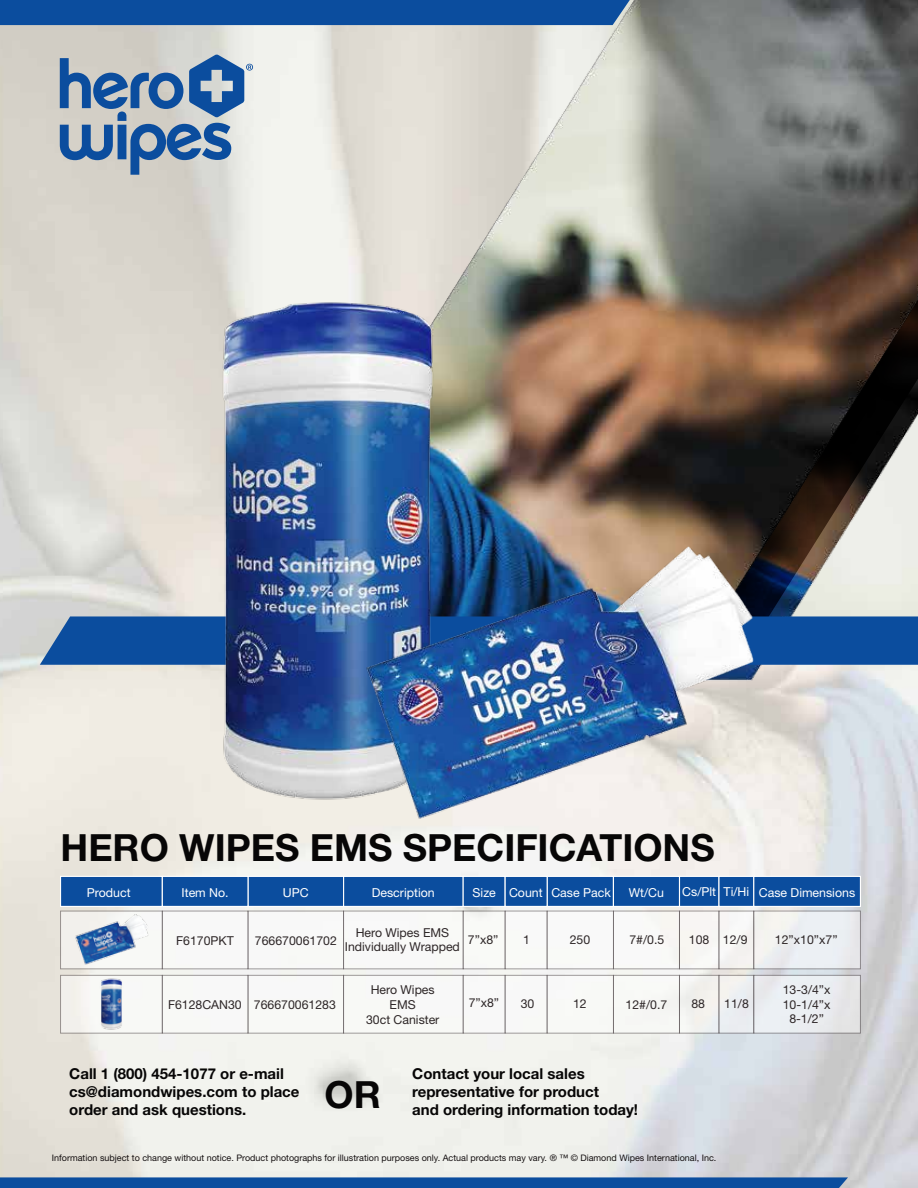
<style>
.page{position:relative;width:918px;height:1188px;background:#fff}
.page>*{position:absolute;margin:0;border:0;box-sizing:border-box;transform-origin:0 0}
.t1{font:700 37.5px "Helvetica Neue LT Std";color:#070606}
.t2{font:700 15px/18px "Helvetica Neue LT Std";color:#070606}
.t3{font:12.3px/14.7px "Helvetica Neue LT Std";color:#2e2728;text-align:center}
.t4{font:12.3px "Helvetica Neue LT Std";color:#fff}
.t5{font:9px "Helvetica Neue LT Std";color:#151011}
</style>
<div class="page">
<img style="left:0;top:0;width:918px;height:805px">
<img style="left:700px;top:284px;width:218px;height:332px">
<div style="left:781px;top:616px;width:137px;height:49px;background:#0b4d9e"></div>
<div style="left:679px;top:911px;width:40px;height:58px;background:#f8f5f4"></div>
<div style="left:343px;top:911px;width:120px;height:58px;background:#f8f8f8"></div>
<div style="left:248px;top:911px;width:96px;height:58px;background:#f8f8f8"></div>
<div style="left:61px;top:911px;width:101px;height:58px;background:#f8f8f6"></div>
<div style="left:162px;top:911px;width:86px;height:58px;background:#f8f8f8"></div>
<div style="left:463px;top:911px;width:42px;height:58px;background:#f9faf7"></div>
<div style="left:613px;top:911px;width:67px;height:58px;border:1px solid #453d40"></div>
<div style="left:719px;top:911px;width:35px;height:58px;background:#f6f5f4"></div>
<div style="left:754px;top:911px;width:106px;height:58px;background:#ecf0f2"></div>
<div style="left:679px;top:975px;width:40px;height:58px;background:#f2f1ee"></div>
<div style="left:343px;top:975px;width:120px;height:58px;background:#f8f8f6"></div>
<div style="left:248px;top:975px;width:96px;height:58px;background:#f8f9f6"></div>
<div style="left:61px;top:975px;width:101px;height:58px;background:#f8f9f6"></div>
<div style="left:162px;top:975px;width:86px;height:58px;background:#f8f8f8"></div>
<div style="left:463px;top:975px;width:42px;height:58px;background:#f8f8f8"></div>
<div style="left:505px;top:975px;width:42px;height:58px;background:#f8f8f8"></div>
<div style="left:547px;top:975px;width:66px;height:58px;background:#f8f9f6"></div>
<div style="left:613px;top:975px;width:66px;height:58px;background:#f7f8f5"></div>
<div style="left:613px;top:975px;width:67px;height:59px;border:1px solid #453d40"></div>
<div style="left:719px;top:975px;width:35px;height:58px;background:#ebeef1"></div>
<div style="left:754px;top:975px;width:106px;height:58px;background:linear-gradient(to right,#ecf1f5,#e6e7e8)"></div>
<div style="left:247px;top:876px;width:97px;height:31px;background:#0b4d9e;border:1px solid #fff"></div>
<div style="left:753px;top:876px;width:108px;height:31px;background:#0b4d9e;border:1px solid #fff"></div>
<div style="left:60px;top:876px;width:103px;height:31px;background:#0b4d9e;border:1px solid #fff"></div>
<div style="left:162px;top:876px;width:87px;height:31px;background:#0b4d9e;border:1px solid #fff"></div>
<div style="left:0;top:0;width:630px;height:25px;background:#0b4d9e"></div>
<svg style="left:0;top:1177px;width:848px;height:11px;background:#1453a0"></svg>
<img style="left:0;top:245px;width:670px;height:615px">
<img style="left:77px;top:982px;width:68px;height:53px">
<img style="left:333px;top:466px;width:448px;height:448px">
<img style="left:70px;top:905px;width:82px;height:77px">
<svg style="left:60px;top:54px;width:193px;height:121px;background:#8ba2bb"></svg>
<h1 class="t1" style="left:61px;top:825px;width:656px">HERO WIPES EMS SPECIFICATIONS</h1>
<p class="t4" style="left:87px;top:885px;width:45px">Product</p>
<p class="t4" style="left:182px;top:885px;width:49px">Item No.</p>
<p class="t4" style="left:283px;top:885px;width:27px">UPC</p>
<p class="t4" style="left:372px;top:885px;width:64px">Description</p>
<p class="t4" style="left:473px;top:885px;width:140px">Size Count Case Pack</p>
<p class="t4" style="left:629px;top:885px;width:37px">Wt/Cu</p>
<p class="t4" style="left:682px;top:885px;width:174px">Cs/Plt Ti/Hi Case Dimensions</p>
<p class="t3" style="left:176px;top:933px;width:59px">F6170PKT</p>
<p class="t3" style="left:255px;top:933px;width:84px">766670061702</p>
<p class="t3" style="left:345px;top:925px;width:116px">Hero Wipes EMS<br>Individually Wrapped</p>
<p class="t3" style="left:468px;top:932px;width:32px">7”x8”</p>
<p class="t3" style="left:523px;top:932px;width:8px">1</p>
<p class="t3" style="left:570px;top:932px;width:22px">250</p>
<p class="t3" style="left:629px;top:932px;width:36px">7#/0.5</p>
<p class="t3" style="left:689px;top:932px;width:60px">108 12/9</p>
<p class="t3" style="left:775px;top:932px;width:64px">12”x10”x7”</p>
<p class="t3" style="left:168px;top:997px;width:169px">F6128CAN30 766670061283</p>
<p class="t3" style="left:366px;top:982px;width:75px">Hero Wipes<br>EMS<br>30ct Canister</p>
<p class="t3" style="left:469px;top:995px;width:32px">7”x8”</p>
<p class="t3" style="left:521px;top:996px;width:15px">30</p>
<p class="t3" style="left:573px;top:996px;width:15px">12</p>
<p class="t3" style="left:626px;top:997px;width:43px">12#/0.7</p>
<p class="t3" style="left:691px;top:997px;width:15px">88</p>
<p class="t3" style="left:724px;top:996px;width:26px">11/8</p>
<p class="t2" style="left:69px;top:1065px;width:232px">Call 1 (800) 454-1077 or e-mail cs@diamondwipes.com to place order and ask questions.</p>
<p class="t2" style="left:412px;top:1065px;width:227px">Contact your local sales representative for product<br>and ordering information today!</p>
<p class="t5" style="left:52px;top:1153px;width:666px">Information subject to change without notice. Product photographs for illustration purposes only. Actual products may vary. ® ™ © Diamond Wipes International, Inc.</p>
<h1 class="t1" style="left:325px;top:1071px;width:58px">OR</h1>
<p class="t3" style="left:783px;top:982px;width:49px">13-3/4”x<br>10-1/4”x<br>8-1/2”</p>
</div>
